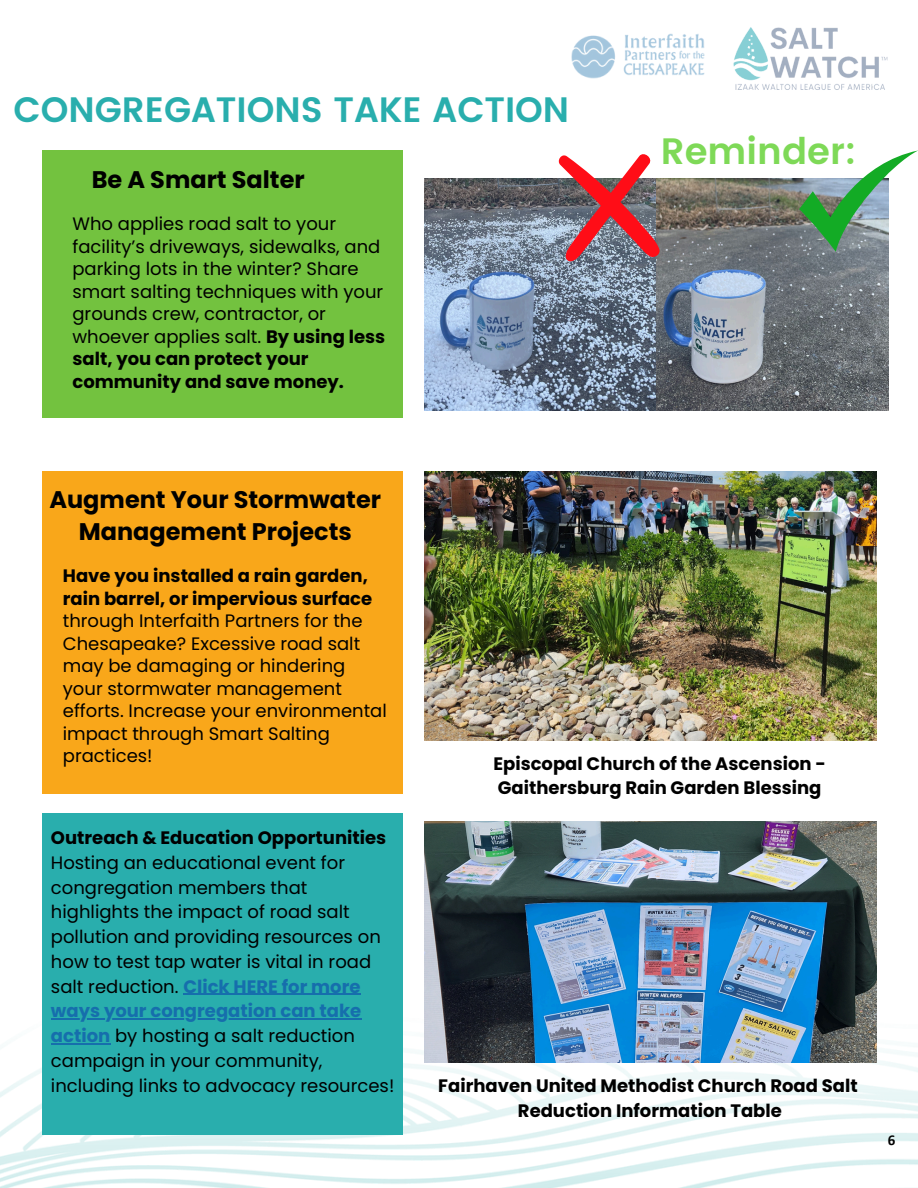
<style>
.page{position:relative;width:918px;height:1188px;background:#fff}
.page>*{position:absolute;margin:0;border:0;box-sizing:border-box;transform-origin:0 0}
.t1{font:600 36.75px "Poppins";color:#7ed957}
.t2{font:600 35.25px "Poppins";color:#29aead}
.t3{font:700 24px/32.7px "Poppins";color:#000;text-align:center}
.t4{font:18px/22.5px "Poppins";color:#000}
.t5{font:700 18px/24.8px "Poppins";color:#000}
.t6{font:700 15px "Calibri";color:#000}
.s1{font-weight:700}
.s2{font-weight:700;color:#166eac}
</style>
<div class="page">
<img style="left:424px;top:179px;width:464px;height:232px">
<svg style="left:799px;top:150px;width:119px;height:102px"></svg>
<svg style="left:556px;top:154px;width:105px;height:108px"></svg>
<img style="left:0;top:933px;width:918px;height:255px">
<div style="left:42px;top:471px;width:361px;height:323px;background:#f9a71a"></div>
<div style="left:42px;top:813px;width:361px;height:322px;background:#29aead"></div>
<div style="left:42px;top:150px;width:361px;height:268px;background:#73c23f"></div>
<img style="left:424px;top:471px;width:452px;height:269px">
<img style="left:424px;top:821px;width:452px;height:242px">
<hr style="left:183px;top:994px;width:178px;height:1px;background:#166eac">
<hr style="left:51px;top:1019px;width:310px;height:1px;background:#166eac">
<hr style="left:51px;top:1043px;width:59px;height:1px;background:#166eac">
<img style="left:571px;top:33px;width:134px;height:46px">
<svg style="left:733px;top:27px;width:155px;height:63px"></svg>
<h2 class="t2" style="left:14px;top:89px;width:557px">CONGREGATIONS TAKE ACTION</h2>
<p class="t3" style="left:92px;top:163px;width:214px">Be A Smart Salter</p>
<p class="t4" style="left:72px;top:213px;width:314px">Who applies road salt to your facility’s driveways, sidewalks, and parking lots in the winter? Share smart salting techniques with your grounds crew, contractor, or whoever applies salt. <span class="s1">By using less salt, you can protect your community and save money.</span></p>
<p class="t1" style="left:661px;top:130px;width:197px">Reminder:</p>
<p class="t3" style="left:49px;top:483px;width:333px">Augment Your Stormwater<br>Management Projects</p>
<h3 class="t4" style="left:63px;top:565px;width:326px"><span class="s1">Have you installed a rain garden, rain barrel, or impervious surface </span>through Interfaith Partners for the<br>Chesapeake? Excessive road salt may be damaging or hindering your stormwater management efforts. Increase your environmental impact through Smart Salting practices!</h3>
<h3 class="t5" style="left:51px;top:826px;width:337px">Outreach &amp; Education Opportunities</h3>
<p class="t4" style="left:51px;top:850px;width:331px;line-height:24.8px">Hosting an educational event for congregation members that highlights the impact of road salt pollution and providing resources on how to test tap water is vital in road salt reduction. <span class="s2">Click HERE for more</span></p>
<h4 class="t4" style="left:51px;top:999px;width:345px;line-height:24.8px"><span class="s2">ways your congregation can take action</span> by hosting a salt reduction campaign in your community, including links to advocacy resources!</h4>
<p class="t5" style="left:493px;top:751px;width:334px">Episcopal Church of the Ascension -<br>Gaithersburg Rain Garden Blessing</p>
<p class="t5" style="left:438px;top:1074px;width:421px;text-align:center">Fairhaven United Methodist Church Road Salt<br>Reduction Information Table</p>
<p class="t6" style="left:888px;top:1134px;width:9px">6</p>
</div>
